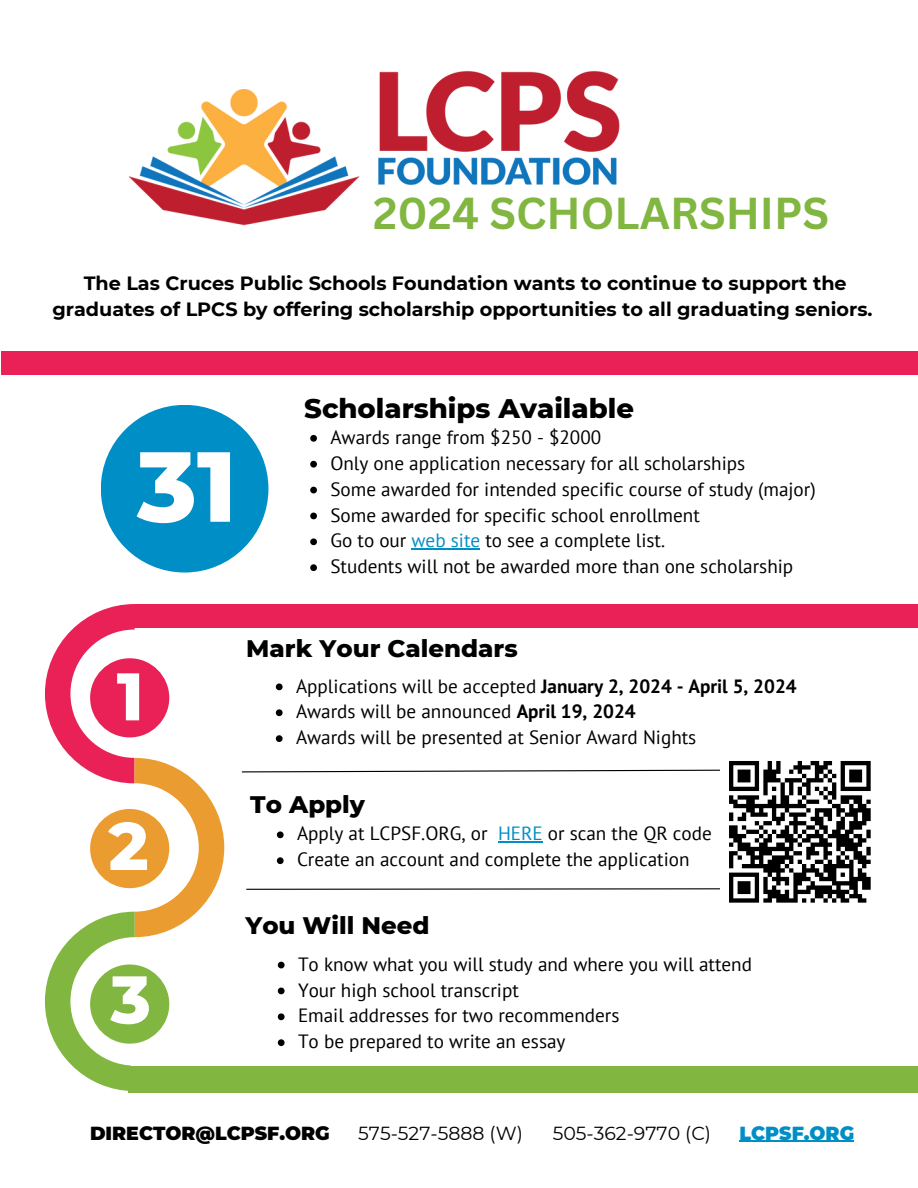
<style>
.page{position:relative;width:918px;height:1188px;background:#fff}
.page>*{position:absolute;margin:0;border:0;box-sizing:border-box;transform-origin:0 0}
.t1{font:800 99.3px "Montserrat";color:#fff}
.t2{font:800 67.2px "Montserrat";color:#fff}
.t3{font:700 43.5px "Canva Sans";color:#81b641}
.t4{font:800 27.45px "Montserrat";color:#000}
.t5{font:800 24.45px "Montserrat";color:#000}
.t6{font:19.2px "PT Sans";color:#000}
.t7{font:700 19.2px "Montserrat";color:#000}
.t8{font:18.9px "Montserrat";color:#000}
.t9{font:900 18.9px "Montserrat";color:#000}
.t10{font:900 18.9px "Montserrat";color:#008ec6}
.s1{color:#008ec6}
.s2{font-weight:700}
</style>
<div class="page">
<img style="left:128px;top:89px;width:232px;height:137px">
<img style="left:378px;top:70px;width:242px;height:116px">
<div style="left:101px;top:405px;width:167px;height:168px;background:#008ec6;border-radius:50%"></div>
<svg style="left:310px;top:435px;width:7px;height:7px"></svg>
<svg style="left:310px;top:461px;width:7px;height:7px"></svg>
<svg style="left:310px;top:487px;width:7px;height:6px"></svg>
<svg style="left:310px;top:513px;width:7px;height:6px"></svg>
<svg style="left:310px;top:538px;width:7px;height:7px"></svg>
<hr style="left:412px;top:549px;width:68px;height:1px;background:#008ec6">
<svg style="left:310px;top:564px;width:7px;height:7px"></svg>
<svg style="left:278px;top:962px;width:7px;height:6px"></svg>
<svg style="left:278px;top:988px;width:7px;height:6px"></svg>
<svg style="left:278px;top:1013px;width:7px;height:7px"></svg>
<svg style="left:278px;top:1039px;width:7px;height:7px"></svg>
<svg style="left:45px;top:604px;width:179px;height:489px"></svg>
<div style="left:90px;top:809px;width:79px;height:79px;background:#eb9c31;border-radius:50%"></div>
<div style="left:135px;top:604px;width:783px;height:23px;background:#e92156"></div>
<div style="left:131px;top:1057px;width:108px;height:55px;background:#fff"></div>
<svg style="left:276px;top:684px;width:7px;height:6px"></svg>
<svg style="left:276px;top:709px;width:7px;height:7px"></svg>
<svg style="left:276px;top:735px;width:7px;height:7px"></svg>
<div style="left:90px;top:658px;width:79px;height:79px;background:#e92156;border-radius:50%"></div>
<div style="left:90px;top:964px;width:79px;height:80px;background:#81b641;border-radius:50%"></div>
<hr style="left:740px;top:1141px;width:114px;height:1px;background:#008ec6">
<div style="left:129px;top:1067px;width:789px;height:26px;background:#81b641"></div>
<div style="left:2px;top:351px;width:916px;height:23px;background:#e92156"></div>
<svg style="left:241px;top:761px;width:630px;height:142px"></svg>
<p class="t3" style="left:373px;top:182px;width:457px">2024 SCHOLARSHIPS</p>
<p class="t7" style="left:84px;top:272px;width:764px">The Las Cruces Public Schools Foundation wants to continue to support the</p>
<p class="t7" style="left:52px;top:298px;width:822px">graduates of LPCS by offering scholarship opportunities to all graduating seniors.</p>
<p class="t1" style="left:137px;top:426px;width:102px">31</p>
<p class="t4" style="left:304px;top:391px;width:331px">Scholarships Available</p>
<p class="t6" style="left:330px;top:424px;width:272px">Awards range from $250 - $2000</p>
<p class="t6" style="left:330px;top:450px;width:416px">Only one application necessary for all scholarships</p>
<p class="t6" style="left:330px;top:476px;width:487px">Some awarded for intended specific course of study (major)</p>
<p class="t6" style="left:330px;top:502px;width:371px">Some awarded for specific school enrollment</p>
<p class="t6" style="left:330px;top:528px;width:336px">Go to our <span class="s1">web site</span> to see a complete list.</p>
<p class="t6" style="left:330px;top:554px;width:464px">Students will not be awarded more than one scholarship</p>
<p class="t2" style="left:117px;top:655px;width:29px">1</p>
<p class="t2" style="left:108px;top:805px;width:42px">2</p>
<p class="t2" style="left:110px;top:958px;width:42px">3</p>
<p class="t5" style="left:246px;top:634px;width:273px">Mark Your Calendars</p>
<p class="t6" style="left:296px;top:673px;width:502px">Applications will be accepted <span class="s2">January 2, 2024 - April 5, 2024</span></p>
<p class="t6" style="left:296px;top:699px;width:341px">Awards will be announced <span class="s2">April 19, 2024</span></p>
<p class="t6" style="left:296px;top:725px;width:402px">Awards will be presented at Senior Award Nights</p>
<p class="t5" style="left:250px;top:789px;width:116px">To Apply</p>
<p class="t6" style="left:297px;top:821px;width:416px">Apply at LCPSF.ORG, or <span class="s1">HERE</span> or scan the QR code</p>
<p class="t6" style="left:297px;top:847px;width:394px">Create an account and complete the application</p>
<p class="t5" style="left:245px;top:910px;width:186px">You Will Need</p>
<p class="t6" style="left:298px;top:951px;width:456px">To know what you will study and where you will attend</p>
<p class="t6" style="left:298px;top:977px;width:222px">Your high school transcript</p>
<p class="t6" style="left:298px;top:1003px;width:323px">Email addresses for two recommenders</p>
<p class="t6" style="left:298px;top:1029px;width:269px">To be prepared to write an essay</p>
<p class="t9" style="left:90px;top:1121px;width:241px">DIRECTOR@LCPSF.ORG</p>
<p class="t8" style="left:358px;top:1121px;width:166px">575-527-5888 (W)</p>
<p class="t8" style="left:553px;top:1121px;width:160px">505-362-9770 (C)</p>
<p class="t10" style="left:740px;top:1121px;width:116px">LCPSF.ORG</p>
</div>
